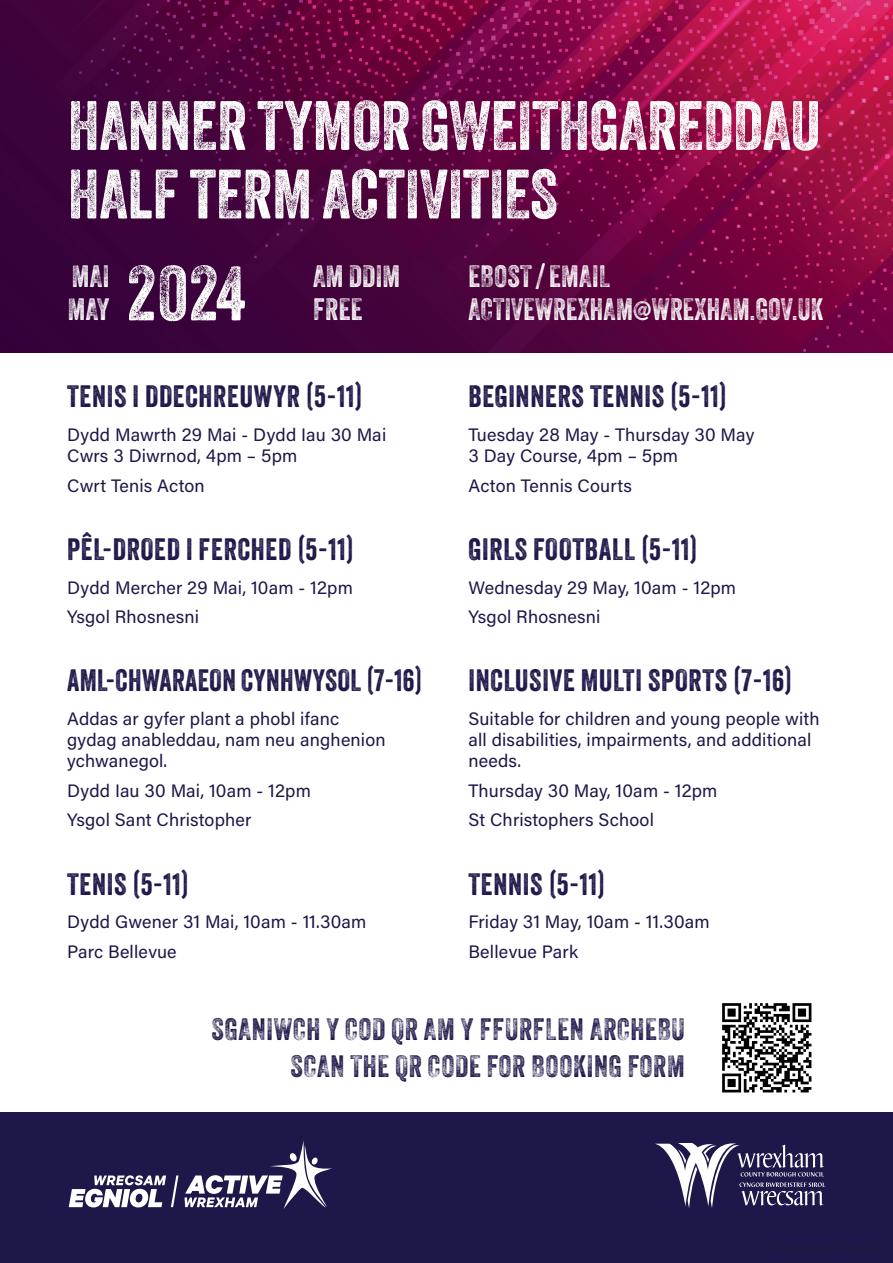
<style>
.page{position:relative;width:893px;height:1263px;background:#fff}
.page>*{position:absolute;margin:0;border:0;box-sizing:border-box;transform-origin:0 0}
.t1{font:75px "Veneer Three";color:#fff}
.t2{font:67.5px/68.6px "Veneer Two";color:#fff}
.t3{font:30px "Veneer";letter-spacing:.025em;color:#1e1749}
.t4{font:30px/37.2px "Veneer Three";letter-spacing:.025em;color:#1e1749;text-align:right}
.t5{font:30px "Veneer Three";letter-spacing:.01em;color:#fff;scale:.96 1}
.t6{font:30px/33px "Veneer Three";letter-spacing:.01em;color:#fff}
.t7{font:18px/21px "Acumin Pro";letter-spacing:.01em;color:#1e1749}
</style>
<div class="page">
<div style="left:0;top:1112px;width:893px;height:151px;background:#1e1749"></div>
<svg style="left:655px;top:1143px;width:171px;height:65px"></svg>
<svg style="left:185px;top:1141px;width:147px;height:68px"></svg>
<svg style="left:69px;top:1175px;width:109px;height:32px"></svg>
<svg style="left:0;top:0;width:893px;height:353px;background:#650640"></svg>
<img style="left:722px;top:1003px;width:90px;height:90px">
<h2 class="t2" style="left:68px;top:91px;width:754px">HANNER TYMOR GWEITHGAREDDAU<br>HALF TERM ACTIVITIES</h2>
<h3 class="t6" style="left:68px;top:260px;width:43px">MAI<br>MAY</h3>
<h3 class="t6" style="left:313px;top:259px;width:89px">AM DDIM<br>FREE</h3>
<h3 class="t6" style="left:468px;top:260px;width:143px">EBOST / EMAIL</h3>
<h1 class="t1" style="left:127px;top:248px;width:120px">2024</h1>
<h3 class="t5" style="left:468px;top:291px;width:371px">ACTIVEWREXHAM@WREXHAM.GOV.UK</h3>
<h3 class="t3" style="left:67px;top:378px;width:297px">TENIS I DDECHREUWYR (5-11)</h3>
<p class="t7" style="left:67px;top:424px;width:321px">Dydd Mawrth 29 Mai - Dydd Iau 30 Mai<br>Cwrs 3 Diwrnod, 4pm – 5pm</p>
<p class="t7" style="left:67px;top:474px;width:139px">Cwrt Tenis Acton</p>
<h3 class="t3" style="left:67px;top:531px;width:288px">PÊL-DROED I FERCHED (5-11)</h3>
<p class="t7" style="left:67px;top:572px;width:287px;line-height:29.5px">Dydd Mercher 29 Mai, 10am - 12pm<br>Ysgol Rhosnesni</p>
<h3 class="t3" style="left:67px;top:662px;width:357px">AML-CHWARAEON CYNHWYSOL (7-16)</h3>
<p class="t7" style="left:67px;top:708px;width:320px">Addas ar gyfer plant a phobl ifanc gydag anableddau, nam neu anghenion ychwanegol.</p>
<p class="t7" style="left:67px;top:775px;width:245px;line-height:29.5px">Dydd Iau 30 Mai, 10am - 12pm<br>Ysgol Sant Christopher</p>
<h3 class="t3" style="left:67px;top:865px;width:124px">TENIS (5-11)</h3>
<p class="t7" style="left:67px;top:906px;width:301px;line-height:29.5px">Dydd Gwener 31 Mai, 10am - 11.30am<br>Parc Bellevue</p>
<h3 class="t3" style="left:468px;top:378px;width:260px">BEGINNERS TENNIS (5-11)</h3>
<p class="t7" style="left:468px;top:424px;width:287px">Tuesday 28 May - Thursday 30 May<br>3 Day Course, 4pm – 5pm</p>
<p class="t7" style="left:468px;top:474px;width:165px">Acton Tennis Courts</p>
<h3 class="t3" style="left:468px;top:531px;width:231px">GIRLS FOOTBALL (5-11)</h3>
<p class="t7" style="left:468px;top:572px;width:269px;line-height:29.5px">Wednesday 29 May, 10am - 12pm<br>Ysgol Rhosnesni</p>
<h3 class="t3" style="left:468px;top:662px;width:325px">INCLUSIVE MULTI SPORTS (7-16)</h3>
<p class="t7" style="left:468px;top:708px;width:353px">Suitable for children and young people with all disabilities, impairments, and additional needs.</p>
<p class="t7" style="left:468px;top:775px;width:251px;line-height:29.5px">Thursday 30 May, 10am - 12pm<br>St Christophers School</p>
<h3 class="t3" style="left:468px;top:865px;width:138px">TENNIS (5-11)</h3>
<p class="t7" style="left:468px;top:906px;width:243px;line-height:29.5px">Friday 31 May, 10am - 11.30am<br>Bellevue Park</p>
<h3 class="t4" style="left:211px;top:1010px;width:475px">SGANIWCH Y COD QR AM Y FFURFLEN ARCHEBU<br>SCAN THE QR CODE FOR BOOKING FORM</h3>
</div>
